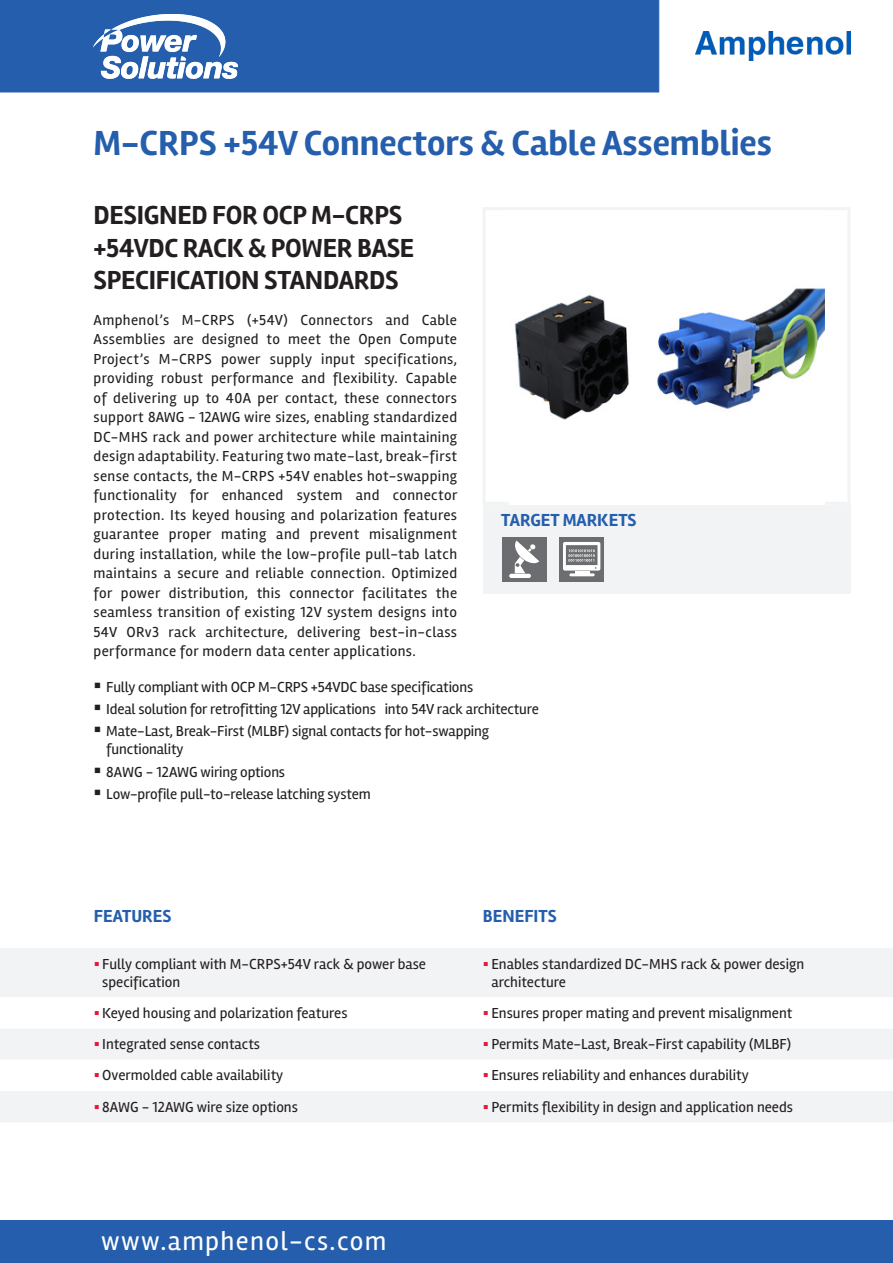
<style>
.page{position:relative;width:893px;height:1263px;background:#fff}
.page>*{position:absolute;margin:0;border:0;box-sizing:border-box;transform-origin:0 0}
.t1{font:700 36px "Rambla";color:#245eac}
.t2{font:700 27px/32.4px "Rambla";letter-spacing:-.01em;color:#231f20}
.t3{font:27px "Rambla";letter-spacing:.05em;color:#fff}
.t4{font:700 18px "Rambla";color:#245eac}
.t5{font:15px/19.5px "Rambla";color:#231f20}
.s1{color:#e51836}
</style>
<div class="page">
<div style="left:0;top:1220px;width:893px;height:43px;background:#245eac"></div>
<img style="left:695px;top:31px;width:155px;height:30px">
<div style="left:0;top:0;width:659px;height:92px;background:#245eac"></div>
<img style="left:94px;top:14px;width:143px;height:65px">
<div style="left:483px;top:207px;width:367px;height:298px;border:3px solid #f2f3f4"></div>
<div style="left:483px;top:505px;width:367px;height:88px;background:#f2f3f4"></div>
<div style="left:0;top:948px;width:893px;height:174px;background:#f2f3f4"></div>
<svg style="left:0;top:997px;width:893px;height:94px"></svg>
<div style="left:502px;top:537px;width:45px;height:45px;background:#6c6d70"></div>
<hr style="left:509px;top:574px;width:22px;height:4px;background:#fff;border-radius:2px">
<svg style="left:514px;top:541px;width:25px;height:32px"></svg>
<div style="left:559px;top:537px;width:45px;height:44px;background:#6c6d70"></div>
<hr style="left:569px;top:573px;width:26px;height:3px;background:#fff">
<svg style="left:563px;top:542px;width:37px;height:31px"></svg>
<img style="left:509px;top:210px;width:315px;height:295px">
<p class="t1" style="left:94px;top:121px;width:680px">M-CRPS +54V Connectors &amp; Cable Assemblies</p>
<p class="t2" style="left:94px;top:200px;width:322px">DESIGNED FOR OCP M-CRPS +54VDC RACK &amp; POWER BASE<br>SPECIFICATION STANDARDS</p>
<p class="t5" style="left:94px;top:310px;width:365px;text-align:justify">Amphenol’s M-CRPS (+54V) Connectors and Cable Assemblies are designed to meet the Open Compute Project’s M-CRPS power supply input specifications, providing robust performance and flexibility. Capable of delivering up to 40A per contact, these connectors support 8AWG - 12AWG wire sizes, enabling standardized DC-MHS rack and power architecture while maintaining design adaptability. Featuring two mate-last, break-first sense contacts, the M-CRPS +54V enables hot-swapping functionality for enhanced system and connector protection. Its keyed housing and polarization features guarantee proper mating and prevent misalignment during installation, while the low-profile pull-tab latch maintains a secure and reliable connection. Optimized for power distribution, this connector facilitates the seamless transition of existing 12V system designs into 54V ORv3 rack architecture, delivering best-in-class performance for modern data center applications.</p>
<p class="t4" style="left:501px;top:510px;width:137px">TARGET MARKETS</p>
<p class="t5" style="left:94px;top:677px;width:381px">▪ Fully compliant with OCP M-CRPS +54VDC base specifications</p>
<p class="t5" style="left:94px;top:699px;width:447px">▪ Ideal solution for retrofitting 12V applications into 54V rack architecture</p>
<p class="t5" style="left:106px;top:722px;width:384px;line-height:18px;text-indent:-13px">▪ Mate-Last, Break-First (MLBF) signal contacts for hot-swapping functionality</p>
<p class="t5" style="left:94px;top:762px;width:193px">▪ 8AWG - 12AWG wiring options</p>
<p class="t5" style="left:94px;top:784px;width:279px">▪ Low-profile pull-to-release latching system</p>
<p class="t4" style="left:94px;top:906px;width:79px">FEATURES</p>
<p class="t4" style="left:483px;top:906px;width:75px">BENEFITS</p>
<p class="t5" style="left:102px;top:954px;width:325px;line-height:18px;text-indent:-9px"><span class="s1">▪</span> Fully compliant with M-CRPS+54V rack &amp; power base specification</p>
<p class="t5" style="left:491px;top:954px;width:314px;line-height:18px;text-indent:-9px"><span class="s1">▪</span> Enables standardized DC-MHS rack &amp; power design architecture</p>
<p class="t5" style="left:94px;top:1003px;width:255px"><span class="s1">▪</span> Keyed housing and polarization features</p>
<p class="t5" style="left:483px;top:1003px;width:311px"><span class="s1">▪</span> Ensures proper mating and prevent misalignment</p>
<p class="t5" style="left:94px;top:1034px;width:168px"><span class="s1">▪</span> Integrated sense contacts</p>
<p class="t5" style="left:483px;top:1034px;width:310px"><span class="s1">▪</span> Permits Mate-Last, Break-First capability (MLBF)</p>
<p class="t5" style="left:94px;top:1065px;width:191px"><span class="s1">▪</span> Overmolded cable availability</p>
<p class="t5" style="left:483px;top:1065px;width:267px"><span class="s1">▪</span> Ensures reliability and enhances durability</p>
<p class="t5" style="left:94px;top:1097px;width:206px"><span class="s1">▪</span> 8AWG - 12AWG wire size options</p>
<p class="t5" style="left:483px;top:1097px;width:312px"><span class="s1">▪</span> Permits flexibility in design and application needs</p>
<h2 class="t3" style="left:101px;top:1224px;width:287px">www.amphenol-cs.com</h2>
</div>
